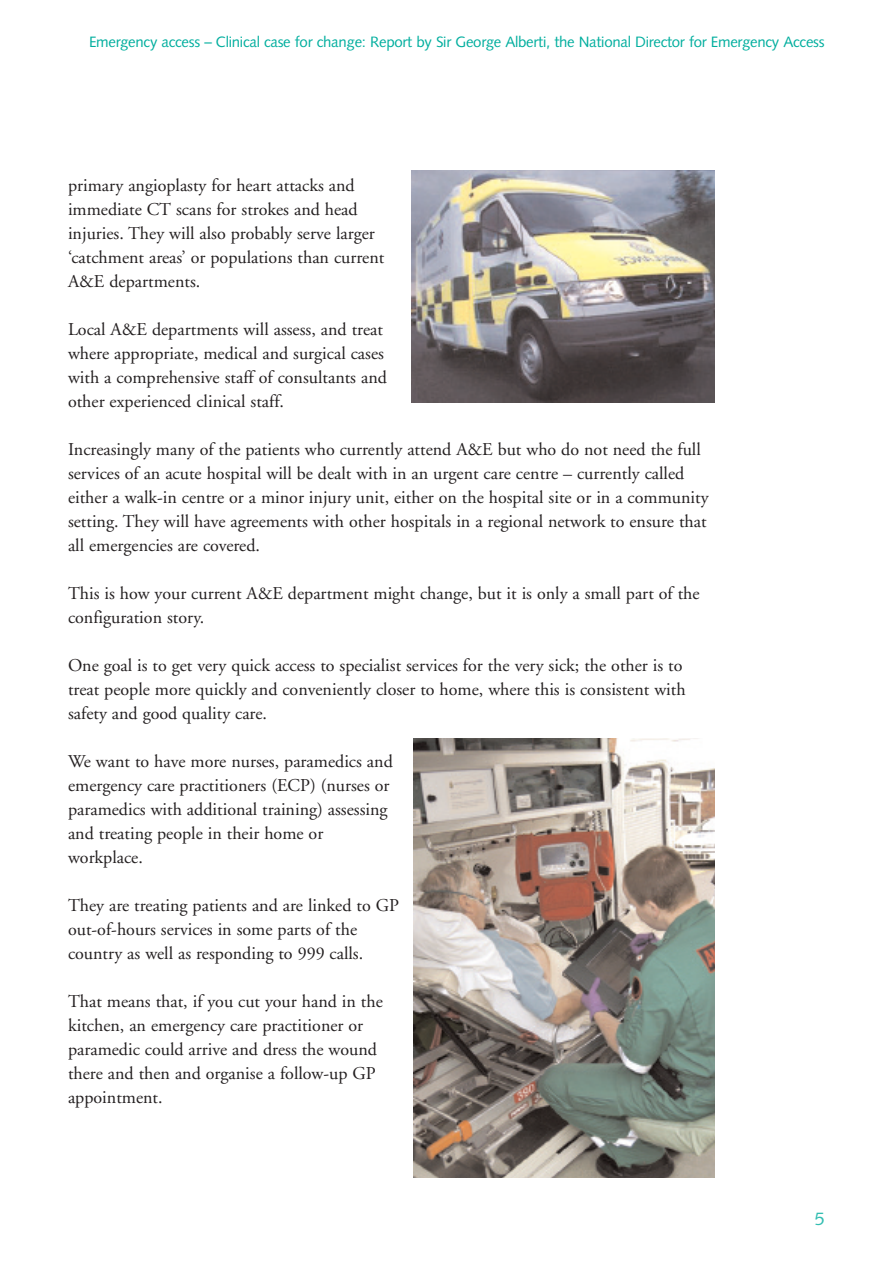
<style>
.page{position:relative;width:893px;height:1263px;background:#fff}
.page>*{position:absolute;margin:0;border:0;box-sizing:border-box;transform-origin:0 0}
.t1{font:18px/24px "Adobe Garamond";color:#231f20}
.t2{font:18px "Syntax";color:#32bdb1}
.t3{font:15px "Syntax";letter-spacing:-.015em;color:#00ae9e}
</style>
<div class="page">
<img style="left:414px;top:738px;width:300px;height:440px">
<img style="left:411px;top:170px;width:303px;height:232px">
<p class="t3" style="left:89px;top:36px;width:737px">Emergency access – Clinical case for change: Report by Sir George Alberti, the National Director for Emergency Access</p>
<p class="t1" style="left:68px;top:175px;width:318px">primary angioplasty for heart attacks and immediate CT scans for strokes and head injuries. They will also probably serve larger ‘catchment areas’ or populations than current A&amp;E departments.</p>
<p class="t1" style="left:68px;top:319px;width:320px">Local A&amp;E departments will assess, and treat where appropriate, medical and surgical cases with a comprehensive staff of consultants and other experienced clinical staff.</p>
<p class="t1" style="left:68px;top:439px;width:642px">Increasingly many of the patients who currently attend A&amp;E but who do not need the full services of an acute hospital will be dealt with in an urgent care centre – currently called either a walk-in centre or a minor injury unit, either on the hospital site or in a community setting. They will have agreements with other hospitals in a regional network to ensure that all emergencies are covered.</p>
<p class="t1" style="left:68px;top:583px;width:633px">This is how your current A&amp;E department might change, but it is only a small part of the configuration story.</p>
<p class="t1" style="left:68px;top:655px;width:619px">One goal is to get very quick access to specialist services for the very sick; the other is to treat people more quickly and conveniently closer to home, where this is consistent with safety and good quality care.</p>
<p class="t1" style="left:68px;top:751px;width:326px">We want to have more nurses, paramedics and emergency care practitioners (ECP) (nurses or paramedics with additional training) assessing and treating people in their home or workplace.</p>
<p class="t1" style="left:68px;top:895px;width:332px">They are treating patients and are linked to GP out-of-hours services in some parts of the country as well as responding to 999 calls.</p>
<p class="t1" style="left:68px;top:991px;width:316px">That means that, if you cut your hand in the kitchen, an emergency care practitioner or paramedic could arrive and dress the wound there and then and organise a follow-up GP appointment.</p>
<p class="t2" style="left:815px;top:1212px;width:12px">5</p>
</div>
